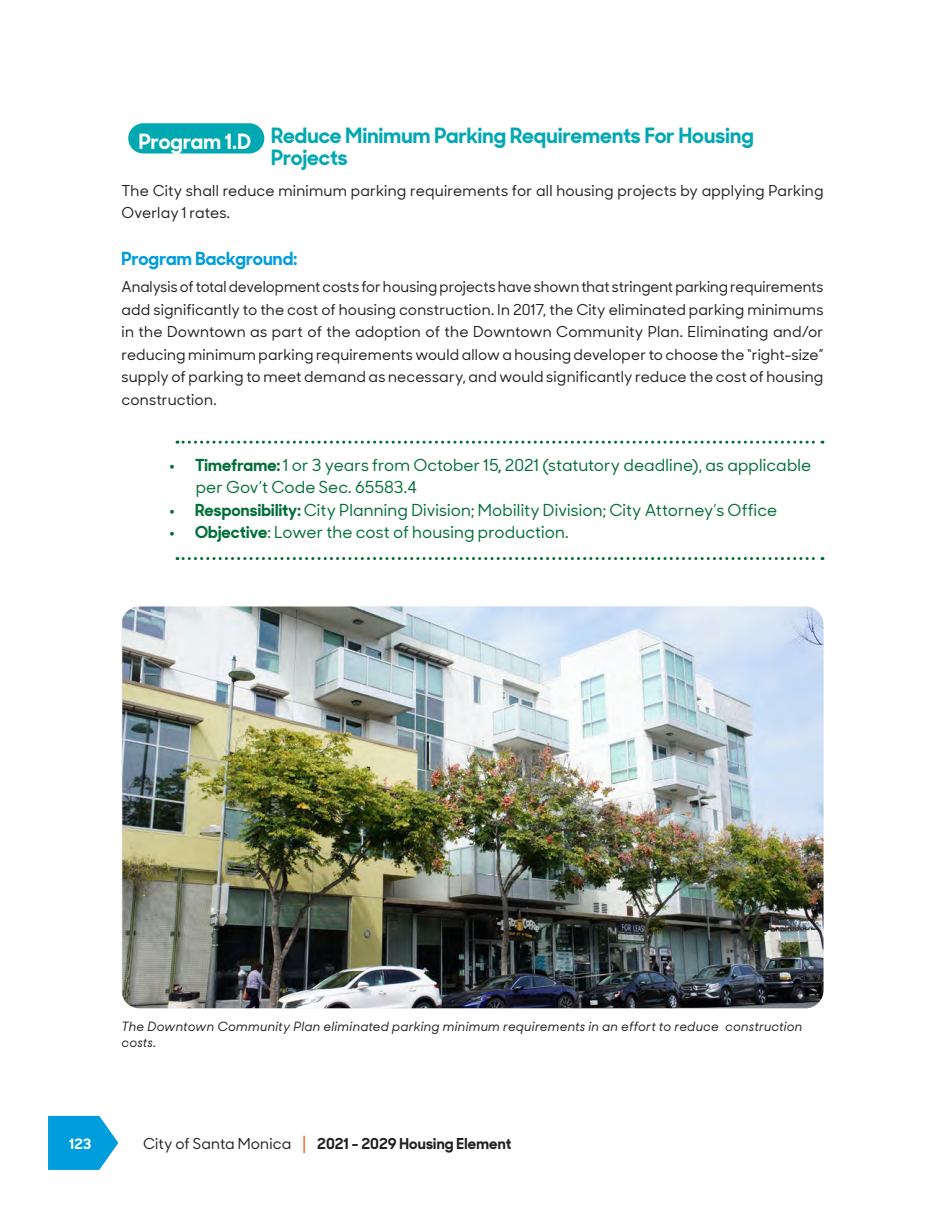
<style>
.page{position:relative;width:945px;height:1215px;background:#fff}
.page>*{position:absolute;margin:0;border:0;box-sizing:border-box;transform-origin:0 0}
.Subhead{font:700 21px/22.5px "Santa Monica Sharp";letter-spacing:.005em;color:#00a8b1}
.Subhead-2{font:700 21px "Santa Monica Sharp";letter-spacing:-.005em;color:#fff}
.Subhead_2{font:700 18px "Santa Monica Sharp";letter-spacing:.005em;color:#009ddd}
.timeframe_first{font:500 16.5px/22.5px "Santa Monica Sharp";letter-spacing:.005em;color:#006e37}
.timeframe_middle{font:500 16.5px "Santa Monica Sharp";letter-spacing:.01em;color:#006e37}
.Timeframe_last{font:500 16.5px "Santa Monica Sharp";letter-spacing:.01em;color:#006e37}
.Body_copy{font:500 15px/22.5px "Santa Monica Sharp";letter-spacing:.015em;color:#231f20}
.t1{font:700 15px "Santa Monica Sharp";letter-spacing:.015em;color:#231f20}
.t2{font:700 14.25px "Santa Monica Sharp";color:#fff}
.Table_Source{font:italic 500 12.75px/16.5px "Santa Monica Sharp";letter-spacing:.02em;color:#231f20}
.s1{font-weight:700}
.s2{font-weight:500}
.s3{font-weight:500;font-size:18px;color:#f36621}
</style>
<div class="page">
<svg style="left:48px;top:1116px;width:70px;height:54px;background:#21aae1"></svg>
<svg style="left:177px;top:441px;width:646px;height:3px"></svg>
<svg style="left:177px;top:557px;width:646px;height:3px"></svg>
<div style="left:128px;top:123px;width:136px;height:30px;background:#00a8b1;border-radius:15px"></div>
<img style="left:122px;top:607px;width:702px;height:401px">
<p class="Subhead-2" style="left:139px;top:124px;width:114px">Program 1.D</p>
<p class="Subhead" style="left:271px;top:122px;width:484px">Reduce Minimum Parking Requirements For Housing<br>Projects</p>
<p class="Body_copy" style="left:122px;top:179px;width:704px">The City shall reduce minimum parking requirements for all housing projects by applying Parking<br>Overlay 1 rates.</p>
<p class="Subhead_2" style="left:122px;top:243px;width:177px">Program Background:</p>
<p class="Body_copy" style="left:122px;top:275px;width:704px;text-align:justify">Analysis of total development costs for housing projects have shown that stringent parking requirements add significantly to the cost of housing construction. In 2017, the City eliminated parking minimums in the Downtown as part of the adoption of the Downtown Community Plan. Eliminating and/or reducing minimum parking requirements would allow a housing developer to choose the “right-size” supply of parking to meet demand as necessary, and would significantly reduce the cost of housing construction.</p>
<p class="timeframe_first" style="left:196px;top:453px;width:617px;text-indent:-27px"><span class="s1">• Timeframe:</span> 1 or 3 years from October 15<span class="s1">,</span> 2021 (statutory deadline), as applicable per Gov’t Code Sec. 65583.4</p>
<p class="timeframe_middle" style="left:169px;top:498px;width:610px"><span class="s1">• Responsibility:</span> City Planning Division; Mobility Division; City Attorney’s Office</p>
<p class="Timeframe_last" style="left:169px;top:520px;width:402px"><span class="s1">• Objective</span>: Lower the cost of housing production.</p>
<p class="Table_Source" style="left:122px;top:1017px;width:682px">The Downtown Community Plan eliminated parking minimum requirements in an effort to reduce construction costs.</p>
<p class="t2" style="left:70px;top:1132px;width:23px">123</p>
<p class="t1" style="left:143px;top:1131px;width:370px"><span class="s2">City of Santa Monica</span> <span class="s3">|</span> 2021 - 2029 Housing Element</p>
</div>
